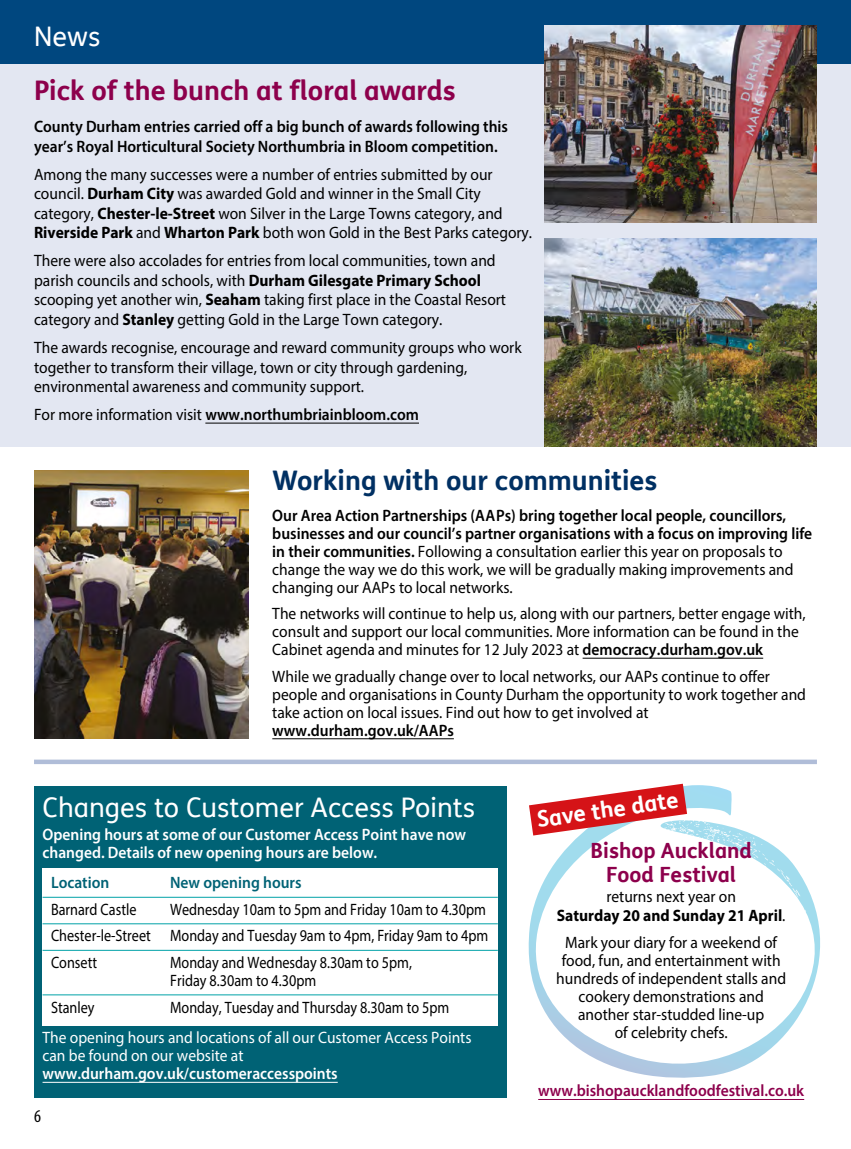
<style>
.page{position:relative;width:851px;height:1149px;background:#fff}
.page>*{position:absolute;margin:0;border:0;box-sizing:border-box;transform-origin:0 0}
.Med_heading_H3{font:27px "FS Me";color:#fff}
.Bold_heading_H3{font:700 27px "FS Me";color:#8d004c}
.Bold_heading_H3-2{font:700 27px "FS Me";color:#003063}
.Section_header_alter{font:27px "FS Me";color:#fff}
.Smaller_bolder_headi{font:700 22.35px "FS Me";color:#fff}
.Sub_heading_H4{font:700 21px "FS Me";color:#8d004c}
.t1{font:condensed 18px "Myriad Pro";color:#000}
.Body_text_P{font:16.5px/18px "Myriad Pro";color:#000;scale:.94 1}
.Bolder_body_text_P{font:600 16.5px/18px "Myriad Pro";color:#000;scale:.94 1}
.Body_text_P-2{font:16.5px/18px "Myriad Pro";color:#000;scale:.86 1}
.Body_text_P-3{font:16.5px/18px "Myriad Pro";color:#fff;scale:.94 1}
.Bolder_body_text_P-2{font:600 16.5px/18px "Myriad Pro";color:#fff;scale:.94 1}
.Body_text_P-4{font:600 16.5px "Myriad Pro";color:#000;scale:.94 1}
.Body_text_P-5{font:600 16.5px "Myriad Pro";color:#8d004c;scale:.94 1}
.Smaller_bolder_headi-2{font:700 16.5px "Myriad Pro";color:#000;scale:.94 1}
.Body_text_P-6{font:600 16.5px "Myriad Pro";color:#006275;scale:.94 1}
.Smaller_bolder_headi-3{font:16.5px "Myriad Pro";color:#000;scale:.94 1}
.s1{font-weight:700}
.s2{font-weight:400}
.s3{font-weight:600}
</style>
<div class="page">
<div style="left:0;top:26px;width:850px;height:420px;background:#e3e7f2"></div>
<div style="left:0;top:0;width:850px;height:64px;background:#00477f"></div>
<div style="left:34px;top:786px;width:472px;height:311px;background:#006275"></div>
<div style="left:43px;top:867px;width:454px;height:158px;background:#fff"></div>
<svg style="left:528px;top:820px;width:292px;height:258px"></svg>
<hr style="left:205px;top:422px;width:214px;height:1px;background:#000">
<img style="left:544px;top:26px;width:272px;height:197px">
<img style="left:544px;top:238px;width:272px;height:208px">
<hr style="left:582px;top:657px;width:181px;height:1px;background:#000">
<hr style="left:272px;top:738px;width:182px;height:1px;background:#000">
<img style="left:34px;top:470px;width:214px;height:268px">
<svg style="left:34px;top:759px;width:782px;height:4px;background:#bcc7dd"></svg>
<hr style="left:43px;top:896px;width:454px;height:1px;background:#00a2a7">
<hr style="left:43px;top:923px;width:454px;height:1px;background:#00a2a7">
<hr style="left:43px;top:949px;width:454px;height:1px;background:#00a2a7">
<hr style="left:43px;top:994px;width:454px;height:1px;background:#00a2a7">
<hr style="left:43px;top:1081px;width:295px;height:1px;background:#fff">
<svg style="left:529px;top:783px;width:158px;height:52px"></svg>
<hr style="left:538px;top:1098px;width:266px;height:1px;background:#8d004c">
<h2 class="Section_header_alter" style="left:34px;top:21px;width:68px">News</h2>
<h3 class="Bold_heading_H3" style="left:34px;top:74px;width:423px">Pick of the bunch at floral awards</h3>
<p class="Bolder_body_text_P" style="left:34px;top:117px;width:505px;line-height:19.5px">County Durham entries carried off a big bunch of awards following this year’s Royal Horticultural Society Northumbria in Bloom competition.</p>
<p class="Body_text_P" style="left:34px;top:164px;width:531px;line-height:19.5px">Among the many successes were a number of entries submitted by our council. <span class="s1">Durham City</span> was awarded Gold and winner in the Small City category, <span class="s1">Chester-le-Street</span> won Silver in the Large Towns category, and <span class="s1">Riverside Park</span> and <span class="s1">Wharton Park</span> both won Gold in the Best Parks category.</p>
<p class="Body_text_P" style="left:34px;top:251px;width:503px;line-height:19.5px">There were also accolades for entries from local communities, town and parish councils and schools, with <span class="s1">Durham Gilesgate Primary School </span>scooping yet another win, <span class="s1">Seaham</span> taking first place in the Coastal Resort category and <span class="s1">Stanley</span> getting Gold in the Large Town category.</p>
<p class="Body_text_P" style="left:34px;top:337px;width:520px;line-height:19.5px">The awards recognise, encourage and reward community groups who work together to transform their village, town or city through gardening, environmental awareness and community support.</p>
<p class="Body_text_P-4" style="left:34px;top:404px;width:411px"><span class="s2">For more information visit</span> www.northumbriainbloom.com</p>
<h3 class="Bold_heading_H3-2" style="left:272px;top:463px;width:386px">Working with our communities</h3>
<p class="Bolder_body_text_P" style="left:272px;top:505px;width:576px">Our Area Action Partnerships (AAPs) bring together local people, councillors, businesses and our council’s partner organisations with a focus on improving life in their communities. <span class="s2">Following a consultation earlier this year on proposals to change the way we do this work, we will be gradually making improvements and changing our AAPs to local networks.</span></p>
<p class="Body_text_P" style="left:272px;top:604px;width:569px">The networks will continue to help us, along with our partners, better engage with, consult and support our local communities. More information can be found in the<br>Cabinet agenda and minutes for 12 July 2023 at <span class="s3">democracy.durham.gov.uk</span></p>
<p class="Body_text_P" style="left:272px;top:666px;width:569px">While we gradually change over to local networks, our AAPs continue to offer people and organisations in County Durham the opportunity to work together and take action on local issues. Find out how to get involved at <span class="s3">www.durham.gov.uk/AAPs</span></p>
<h3 class="Med_heading_H3" style="left:43px;top:792px;width:434px">Changes to Customer Access Points</h3>
<p class="Bolder_body_text_P-2" style="left:43px;top:824px;width:452px">Opening hours at some of our Customer Access Point have now changed. Details of new opening hours are below.</p>
<p class="Body_text_P-6" style="left:51px;top:872px;width:63px">Location</p>
<p class="Body_text_P-6" style="left:170px;top:872px;width:141px">New opening hours</p>
<p class="Body_text_P-2" style="left:51px;top:899px;width:101px">Barnard Castle</p>
<p class="Body_text_P-2" style="left:170px;top:899px;width:369px">Wednesday 10am to 5pm and Friday 10am to 4.30pm</p>
<p class="Body_text_P-2" style="left:51px;top:926px;width:510px">Chester-le-Street Monday and Tuesday 9am to 4pm, Friday 9am to 4pm</p>
<p class="Body_text_P-2" style="left:51px;top:952px;width:55px">Consett</p>
<p class="Body_text_P-2" style="left:170px;top:952px;width:283px">Monday and Wednesday 8.30am to 5pm,<br>Friday 8.30am to 4.30pm</p>
<p class="Body_text_P-2" style="left:51px;top:997px;width:52px">Stanley</p>
<p class="Body_text_P-2" style="left:170px;top:997px;width:326px">Monday, Tuesday and Thursday 8.30am to 5pm</p>
<p class="Body_text_P-3" style="left:43px;top:1028px;width:458px">The opening hours and locations of all our Customer Access Points can be found on our website at <span class="s3">www.durham.gov.uk/customeraccesspoints</span></p>
<p class="t1" style="left:34px;top:1104px;width:8px">6</p>
<h3 class="Smaller_bolder_headi" style="left:535px;top:805px;width:144px;rotate:-8deg">Save the date</h3>
<h4 class="Sub_heading_H4" style="left:590px;top:837px;width:163px">Bishop Auckland</h4>
<h4 class="Sub_heading_H4" style="left:606px;top:861px;width:131px">Food Festival</h4>
<h3 class="Smaller_bolder_headi-3" style="left:606px;top:885px;width:139px">returns next year on</h3>
<h3 class="Smaller_bolder_headi-2" style="left:557px;top:904px;width:245px">Saturday 20 and Sunday 21 April<span class="s2">.</span></h3>
<p class="Body_text_P" style="left:556px;top:932px;width:246px;text-align:center">Mark your diary for a weekend of food, fun, and entertainment with hundreds of independent stalls and cookery demonstrations and another star-studded line-up<br>of celebrity chefs.</p>
<p class="Body_text_P-5" style="left:538px;top:1080px;width:284px">www.bishopaucklandfoodfestival.co.uk</p>
</div>
